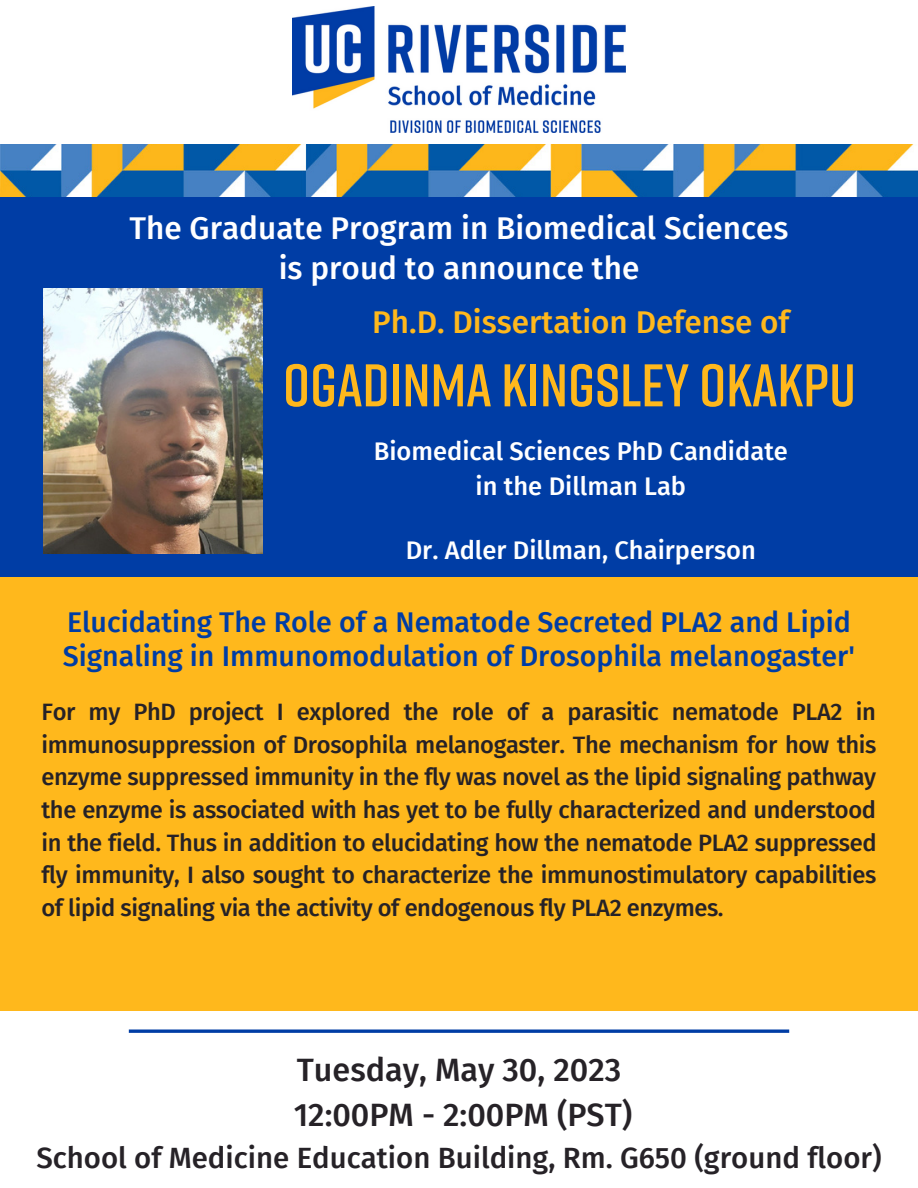
<style>
.page{position:relative;width:918px;height:1188px;background:#fff}
.page>*{position:absolute;margin:0;border:0;box-sizing:border-box;transform-origin:0 0}
.t1{font:600 60px "Rift";color:#ffb81c}
.t2{font:500 32.4px "Fira Sans";color:#262227}
.t3{font:500 31.5px "Fira Sans";color:#fff}
.t4{font:500 31.5px "Fira Sans";color:#ffb81c}
.t5{font:500 29.4px "Fira Sans";color:#262227}
.t6{font:500 28.5px/33.8px "Fira Sans";color:#003da5}
.t7{font:500 25.5px/34.8px "Fira Sans";color:#fff;text-align:center}
.t8{font:500 23.7px/32.7px "Fira Sans";letter-spacing:-.015em;color:#262227;text-align:justify}
</style>
<div class="page">
<div style="left:0;top:577px;width:918px;height:433px;background:#ffb81c"></div>
<div style="left:0;top:149px;width:918px;height:428px;background:#003da5"></div>
<img style="left:0;top:144px;width:918px;height:53px">
<img style="left:293px;top:6px;width:333px;height:126px">
<img style="left:44px;top:289px;width:218px;height:264px">
<svg style="left:129px;top:1029px;width:660px;height:4px;background:#275bb2"></svg>
<p class="t3" style="left:129px;top:210px;width:661px">The Graduate Program in Biomedical Sciences</p>
<p class="t3" style="left:279px;top:249px;width:362px">is proud to announce the</p>
<p class="t4" style="left:372px;top:304px;width:419px">Ph.D. Dissertation Defense of</p>
<p class="t1" style="left:283px;top:348px;width:575px">OGADINMA KINGSLEY OKAKPU</p>
<p class="t7" style="left:374px;top:434px;width:416px">Biomedical Sciences PhD Candidate in the Dillman Lab</p>
<p class="t7" style="left:406px;top:533px;width:352px">Dr. Adler Dillman, Chairperson</p>
<p class="t6" style="left:63px;top:606px;width:794px">Elucidating The Role of a Nematode Secreted PLA2 and Lipid<br>Signaling in Immunomodulation of Drosophila melanogaster'</p>
<p class="t8" style="left:41px;top:696px;width:837px">For my PhD project I explored the role of a parasitic nematode PLA2 in immunosuppression of Drosophila melanogaster. The mechanism for how this enzyme suppressed immunity in the fly was novel as the lipid signaling pathway the enzyme is associated with has yet to be fully characterized and understood in the field. Thus in addition to elucidating how the nematode PLA2 suppressed fly immunity, I also sought to characterize the immunostimulatory capabilities of lipid signaling via the activity of endogenous fly PLA2 enzymes.</p>
<p class="t2" style="left:297px;top:1051px;width:326px">Tuesday, May 30, 2023</p>
<p class="t2" style="left:294px;top:1096px;width:340px">12:00PM - 2:00PM (PST)</p>
<p class="t5" style="left:36px;top:1141px;width:847px">School of Medicine Education Building, Rm. G650 (ground floor)</p>
</div>
